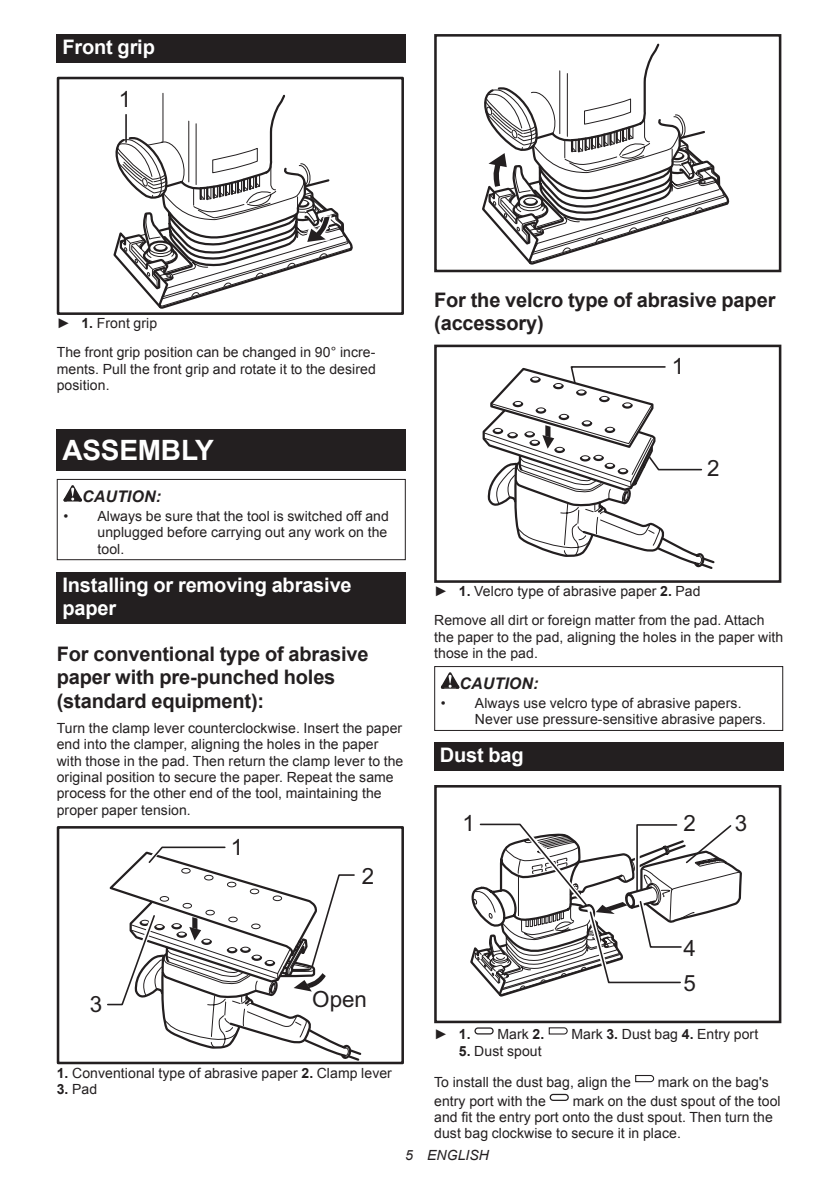
<style>
.page{position:relative;width:840px;height:1191px;background:#fff}
.page>*{position:absolute;margin:0;border:0;box-sizing:border-box;transform-origin:0 0}
.t1{font:700 28px "Arial";letter-spacing:-.01em;color:#fff}
.t2{font:22.4px/35.2px "Arial";color:#231f20}
.t3{font:700 20px/23.4px "Arial";letter-spacing:-.01em;color:#231f20}
.t4{font:700 20px/23.4px "Arial";letter-spacing:-.01em;color:#fff}
.t5{font:italic 700 16px "Arial";letter-spacing:.005em;color:#231f20}
.t6{font:14px/16.4px "Arial";letter-spacing:.005em;color:#231f20}
.t7{font:italic 14px "Arial";letter-spacing:.005em;color:#231f20}
.t8{font:700 14px "Arial";color:#231f20}
.s1{font-weight:700}
.s2{font-weight:400}
</style>
<div class="page">
<div style="left:57px;top:34px;width:348px;height:29px;background:#231f20"></div>
<div style="left:57px;top:77px;width:347px;height:238px;border:3px solid #231f20"></div>
<svg style="left:152px;top:244px;width:201px;height:71px"></svg>
<svg style="left:113px;top:93px;width:239px;height:217px"></svg>
<hr style="left:125px;top:115px;width:2px;height:27px;background:#231f20">
<div style="left:57px;top:430px;width:348px;height:41px;background:#231f20"></div>
<svg style="left:63px;top:485px;width:19px;height:16px"></svg>
<div style="left:57px;top:479px;width:348px;height:81px;border:1px solid #231f20"></div>
<div style="left:57px;top:571px;width:348px;height:52px;background:#231f20"></div>
<div style="left:57px;top:826px;width:347px;height:238px;border:3px solid #231f20"></div>
<svg style="left:106px;top:846px;width:257px;height:218px"></svg>
<svg style="left:482px;top:70px;width:246px;height:195px"></svg>
<div style="left:434px;top:34px;width:347px;height:238px;border:3px solid #231f20"></div>
<svg style="left:482px;top:366px;width:233px;height:203px"></svg>
<div style="left:434px;top:345px;width:347px;height:238px;border:3px solid #231f20"></div>
<svg style="left:440px;top:672px;width:19px;height:16px"></svg>
<div style="left:434px;top:666px;width:348px;height:65px;border:1px solid #231f20"></div>
<div style="left:434px;top:742px;width:348px;height:29px;background:#231f20"></div>
<div style="left:434px;top:785px;width:347px;height:238px;border:3px solid #231f20"></div>
<svg style="left:470px;top:865px;width:271px;height:132px"></svg>
<svg style="left:478px;top:823px;width:254px;height:161px"></svg>
<div style="left:474px;top:1027px;width:19px;height:7px;border:1px solid #231f20;border-radius:3px"></div>
<svg style="left:548px;top:1027px;width:19px;height:8px"></svg>
<svg style="left:635px;top:1075px;width:18px;height:7px"></svg>
<svg style="left:550px;top:1094px;width:18px;height:6px"></svg>
<div style="left:549px;top:1093px;width:19px;height:8px;border:1px solid #231f20;border-radius:3px"></div>
<h3 class="t4" style="left:62px;top:36px;width:94px">Front grip</h3>
<h2 class="t2" style="left:119px;top:82px;width:14px">1</h2>
<p class="t6" style="left:57px;top:309px;width:320px;line-height:28.8px">► <span class="s1">1.</span> Front grip<br>The front grip position can be changed in 90° incre-</p>
<p class="t6" style="left:57px;top:361px;width:320px">ments. Pull the front grip and rotate it to the desired position.</p>
<h1 class="t1" style="left:62px;top:431px;width:153px">ASSEMBLY</h1>
<p class="t5" style="left:82px;top:485px;width:80px">CAUTION:</p>
<p class="t6" style="left:97px;top:508px;width:293px;text-align:justify;text-indent:-34px">• Always be sure that the tool is switched off and unplugged before carrying out any work on the tool.</p>
<h3 class="t4" style="left:62px;top:573px;width:291px">Installing or removing abrasive paper</h3>
<h3 class="t3" style="left:57px;top:643px;width:313px">For conventional type of abrasive paper with pre-punched holes (standard equipment):</h3>
<p class="t6" style="left:57px;top:720px;width:348px">Turn the clamp lever counterclockwise. Insert the paper end into the clamper, aligning the holes in the paper with those in the pad. Then return the clamp lever to the original position to secure the paper. Repeat the same process for the other end of the tool, maintaining the proper paper tension.</p>
<h2 class="t2" style="left:90px;top:986px;width:14px">3</h2>
<h2 class="t2" style="left:230px;top:829px;width:14px">1</h2>
<h2 class="t2" style="left:362px;top:858px;width:14px">2</h2>
<h2 class="t2" style="left:312px;top:982px;width:56px">Open</h2>
<p class="t6" style="left:57px;top:1064px;width:336px"><span class="s1">1.</span> Conventional type of abrasive paper <span class="s1">2.</span> Clamp lever</p>
<p class="t6" style="left:57px;top:1081px;width:42px"><span class="s1">3.</span> Pad</p>
<h3 class="t3" style="left:434px;top:289px;width:342px">For the velcro type of abrasive paper (accessory)</h3>
<h2 class="t2" style="left:671px;top:349px;width:14px">1</h2>
<h2 class="t2" style="left:706px;top:451px;width:14px">2</h2>
<p class="t6" style="left:434px;top:577px;width:331px;line-height:28.8px">► <span class="s1">1.</span> Velcro type of abrasive paper <span class="s1">2.</span> Pad<br>Remove all dirt or foreign matter from the pad. Attach</p>
<p class="t6" style="left:434px;top:628px;width:350px">the paper to the pad, aligning the holes in the paper with those in the pad.</p>
<p class="t5" style="left:459px;top:672px;width:80px">CAUTION:</p>
<p class="t6" style="left:474px;top:695px;width:292px;text-indent:-34px">• Always use velcro type of abrasive papers.<br>Never use pressure-sensitive abrasive papers.</p>
<h3 class="t4" style="left:439px;top:744px;width:85px">Dust bag</h3>
<h2 class="t2" style="left:462px;top:806px;width:14px">1</h2>
<h2 class="t2" style="left:683px;top:806px;width:14px">2</h2>
<h2 class="t2" style="left:734px;top:806px;width:14px">3</h2>
<h2 class="t2" style="left:683px;top:931px;width:14px">4<br>5</h2>
<p class="t8" style="left:434px;top:1024px;width:38px"><span class="s2">►</span> 1.</p>
<p class="t6" style="left:497px;top:1026px;width:48px">Mark <span class="s1">2.</span></p>
<p class="t6" style="left:571px;top:1026px;width:188px">Mark <span class="s1">3.</span> Dust bag <span class="s1">4.</span> Entry port</p>
<p class="t6" style="left:458px;top:1042px;width:84px"><span class="s1">5.</span> Dust spout</p>
<p class="t6" style="left:434px;top:1073px;width:198px">To install the dust bag, align the</p>
<p class="t6" style="left:657px;top:1073px;width:112px">mark on the bag's</p>
<p class="t6" style="left:434px;top:1092px;width:113px">entry port with the</p>
<p class="t6" style="left:434px;top:1092px;width:348px;text-indent:138px">mark on the dust spout of the tool and fit the entry port onto the dust spout. Then turn the dust bag clockwise to secure it in place.</p>
<p class="t7" style="left:405px;top:1146px;width:85px">5 ENGLISH</p>
</div>
